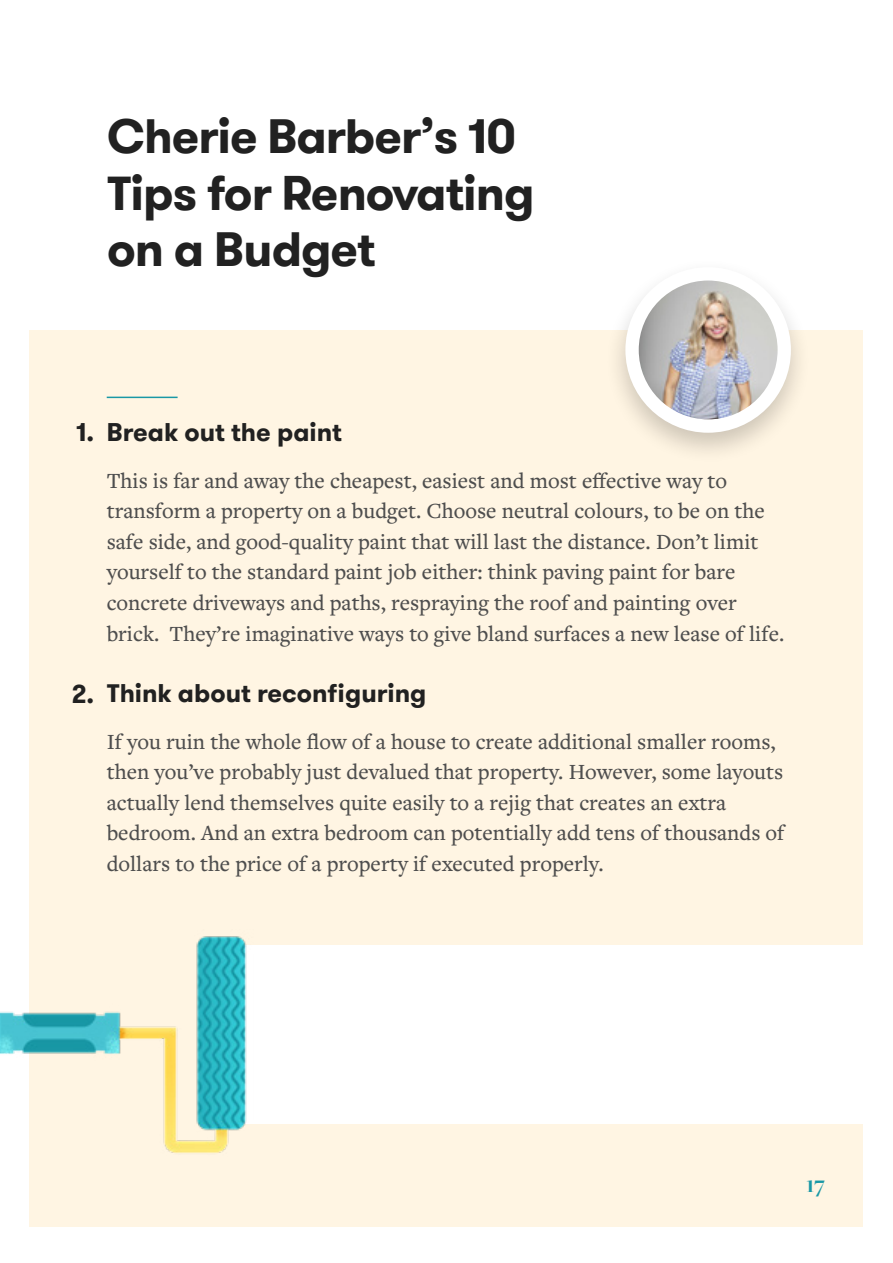
<style>
.page{position:relative;width:893px;height:1263px;background:#fff}
.page>*{position:absolute;margin:0;border:0;box-sizing:border-box;transform-origin:0 0}
.t1{font:700 48px/56.4px "GT Walsheim";letter-spacing:-.02em;color:#212121}
.t2{font:700 25.5px "GT Walsheim";color:#212121}
.t3{font:700 24px "Freight Big Pro";color:#1998a6}
.t4{font:500 22.5px/30.6px "Freight Text Pro";color:#4e4e4e}
</style>
<div class="page">
<div style="left:30px;top:330px;width:833px;height:896px;background:#fff5e3"></div>
<div style="left:244px;top:945px;width:649px;height:179px;background:#fff"></div>
<img style="left:0;top:929px;width:247px;height:230px">
<hr style="left:107px;top:397px;width:71px;height:1px;background:#1998a6">
<div style="left:604px;top:257px;width:207px;height:207px;background:#000;opacity:.2"></div>
<div style="left:625px;top:267px;width:166px;height:166px;background:#fff;border-radius:50%"></div>
<img style="left:639px;top:280px;width:139px;height:139px;border-radius:69px">
<h1 class="t1" style="left:107px;top:109px;width:429px">Cherie Barber’s 10<br>Tips for Renovating on a Budget</h1>
<p class="t2" style="left:76px;top:416px;width:20px">1.</p>
<p class="t2" style="left:72px;top:677px;width:24px">2.</p>
<p class="t2" style="left:107px;top:416px;width:237px">Break out the paint</p>
<p class="t4" style="left:107px;top:464px;width:679px">This is far and away the cheapest, easiest and most effective way to transform a property on a budget. Choose neutral colours, to be on the safe side, and good-quality paint that will last the distance. Don’t limit yourself to the standard paint job either: think paving paint for bare concrete driveways and paths, respraying the roof and painting over brick. They’re imaginative ways to give bland surfaces a new lease of life.</p>
<p class="t2" style="left:107px;top:677px;width:321px">Think about reconfiguring</p>
<p class="t4" style="left:107px;top:725px;width:679px">If you ruin the whole flow of a house to create additional smaller rooms, then you’ve probably just devalued that property. However, some layouts actually lend themselves quite easily to a rejig that creates an extra bedroom. And an extra bedroom can potentially add tens of thousands of dollars to the price of a property if executed properly.</p>
<p class="t3" style="left:806px;top:1168px;width:20px">17</p>
</div>
